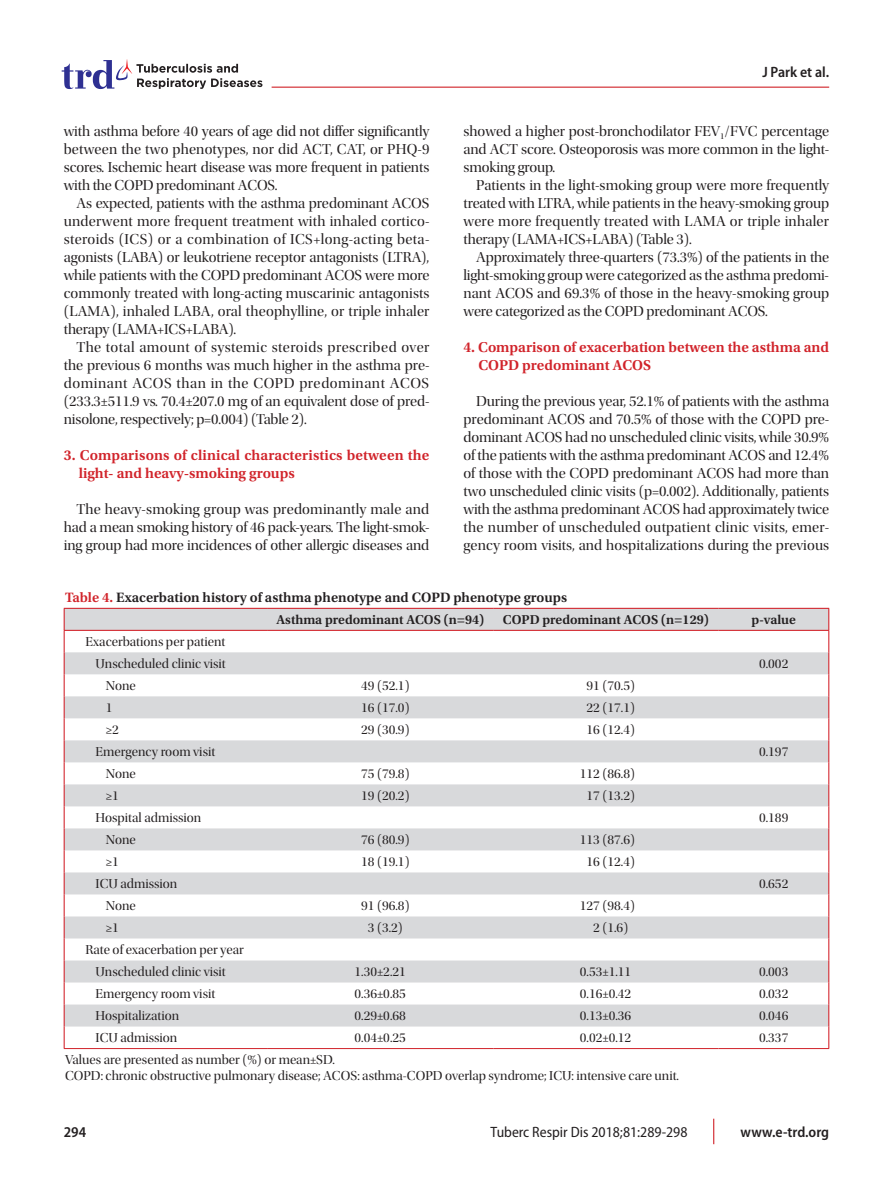
<style>
.page{position:relative;width:893px;height:1191px;background:#fff}
.page>*{position:absolute;margin:0;border:0;box-sizing:border-box;transform-origin:0 0}
.t1{font:15px/18px "Utopia Std Disp";letter-spacing:-.005em;color:#231f20;text-align:justify}
.t2{font:600 15px/18px "Utopia Std";color:#d1232a}
.t3{font:15px "Utopia Std Disp";letter-spacing:.015em;color:#231f20}
.t4{font:15px "Utopia Std Disp";letter-spacing:.025em;color:#231f20}
.t5{font:15px "Utopia Std Disp";letter-spacing:.03em;color:#231f20}
.t6{font:15px "Utopia Std Disp";letter-spacing:.035em;color:#231f20}
.t7{font:semi-condensed 15px "Myriad Pro";color:#231f20}
.t8{font:600 semi-condensed 15px "Myriad Pro";color:#231f20}
.t9{font:600 14.25px "Utopia Std";color:#231f20}
.t10{font:13.5px/22px "Utopia Std Disp";color:#231f20;text-align:right}
.t11{font:600 13.5px "Utopia Std";color:#231f20}
.s1{color:#d1232a}
</style>
<div class="page">
<svg style="left:713px;top:1118px;width:1px;height:26px"></svg>
<hr style="left:272px;top:87px;width:557px;height:1px;background:#d1232a">
<svg style="left:62px;top:59px;width:200px;height:30px"></svg>
<svg style="left:65px;top:609px;width:763px;height:417px;fill:#d8d9db"></svg>
<hr style="left:64px;top:1048px;width:204px;height:1px;background:#d1232a">
<hr style="left:268px;top:1048px;width:225px;height:1px;background:#d1232a">
<hr style="left:493px;top:1048px;width:226px;height:1px;background:#d1232a">
<hr style="left:719px;top:1048px;width:110px;height:1px;background:#d1232a">
<hr style="left:64px;top:608px;width:204px;height:1px;background:#d0121b">
<svg style="left:64px;top:608px;width:1px;height:440px"></svg>
<hr style="left:268px;top:608px;width:225px;height:1px;background:#d0121b">
<hr style="left:493px;top:608px;width:226px;height:1px;background:#d0121b">
<hr style="left:719px;top:608px;width:110px;height:1px;background:#d0121b">
<svg style="left:828px;top:608px;width:1px;height:440px"></svg>
<hr style="left:64px;top:630px;width:204px;height:1px;background:#d0121b">
<hr style="left:268px;top:630px;width:225px;height:1px;background:#d0121b">
<hr style="left:493px;top:630px;width:226px;height:1px;background:#d0121b">
<hr style="left:719px;top:630px;width:110px;height:1px;background:#d0121b">
<p class="t8" style="left:762px;top:62px;width:68px">J Park et al.</p>
<p class="t1" style="left:64px;top:122px;width:367px">with asthma before 40 years of age did not differ significantly</p>
<p class="t1" style="left:64px;top:140px;width:367px">between the two phenotypes, nor did ACT, CAT, or PHQ-9</p>
<p class="t1" style="left:64px;top:158px;width:367px">scores. Ischemic heart disease was more frequent in patients</p>
<p class="t1" style="left:64px;top:176px;width:215px">with the COPD predominant ACOS.</p>
<p class="t1" style="left:77px;top:194px;width:354px">As expected, patients with the asthma predominant ACOS</p>
<p class="t3" style="left:64px;top:213px;width:367px">underwent more frequent treatment with inhaled cortico-</p>
<p class="t4" style="left:64px;top:231px;width:367px">steroids (ICS) or a combination of ICS+long-acting beta-</p>
<p class="t1" style="left:64px;top:248px;width:367px">agonists (LABA) or leukotriene receptor antagonists (LTRA),</p>
<p class="t1" style="left:64px;top:266px;width:367px">while patients with the COPD predominant ACOS were more</p>
<p class="t1" style="left:64px;top:284px;width:367px">commonly treated with long-acting muscarinic antagonists</p>
<p class="t1" style="left:64px;top:302px;width:367px">(LAMA), inhaled LABA, oral theophylline, or triple inhaler</p>
<p class="t1" style="left:64px;top:320px;width:174px">therapy (LAMA+ICS+LABA).</p>
<p class="t5" style="left:77px;top:339px;width:354px">The total amount of systemic steroids prescribed over</p>
<p class="t1" style="left:64px;top:356px;width:367px">the previous 6 months was much higher in the asthma pre-</p>
<p class="t6" style="left:64px;top:375px;width:367px">dominant ACOS than in the COPD predominant ACOS</p>
<p class="t1" style="left:64px;top:392px;width:367px">(233.3±511.9 vs. 70.4±207.0 mg of an equivalent dose of pred-</p>
<p class="t1" style="left:64px;top:410px;width:244px">nisolone, respectively; p=0.004) (Table 2).</p>
<p class="t2" style="left:79px;top:446px;width:352px;text-indent:-15px">3. Comparisons of clinical characteristics between the light- and heavy-smoking groups</p>
<p class="t1" style="left:64px;top:500px;width:367px;text-indent:13px">The heavy-smoking group was predominantly male and had a mean smoking history of 46 pack-years. The light-smok&shy;ing group had more incidences of other allergic diseases and</p>
<p class="t1" style="left:463px;top:122px;width:367px">showed a higher post-bronchodilator FEV<sub>1</sub>/FVC percentage</p>
<p class="t1" style="left:463px;top:140px;width:367px">and ACT score. Osteoporosis was more common in the light-</p>
<p class="t1" style="left:463px;top:158px;width:93px">smoking group.</p>
<p class="t1" style="left:476px;top:176px;width:355px">Patients in the light-smoking group were more frequently</p>
<p class="t1" style="left:463px;top:194px;width:367px">treated with LTRA, while patients in the heavy-smoking group</p>
<p class="t3" style="left:463px;top:213px;width:367px">were more frequently treated with LAMA or triple inhaler</p>
<p class="t1" style="left:463px;top:230px;width:230px">therapy (LAMA+ICS+LABA) (Table 3).</p>
<p class="t1" style="left:476px;top:248px;width:354px">Approximately three-quarters (73.3%) of the patients in the</p>
<p class="t1" style="left:463px;top:266px;width:367px">light-smoking group were categorized as the asthma predomi-</p>
<p class="t1" style="left:463px;top:284px;width:367px">nant ACOS and 69.3% of those in the heavy-smoking group</p>
<p class="t1" style="left:463px;top:302px;width:306px">were categorized as the COPD predominant ACOS.</p>
<p class="t2" style="left:478px;top:338px;width:352px;text-indent:-15px">4. Comparison of exacerbation between the asthma and<br>COPD predominant ACOS</p>
<p class="t1" style="left:463px;top:392px;width:367px;text-indent:13px">During the previous year, 52.1% of patients with the asthma predominant ACOS and 70.5% of those with the COPD pre&shy;dominant ACOS had no unscheduled clinic visits, while 30.9% of the patients with the asthma predominant ACOS and 12.4% of those with the COPD predominant ACOS had more than two unscheduled clinic visits (p=0.002). Additionally, patients with the asthma predominant ACOS had approximately twice the number of unscheduled outpatient clinic visits, emer&shy;gency room visits, and hospitalizations during the previous</p>
<p class="t9" style="left:65px;top:589px;width:504px"><span class="s1">Table 4.</span> Exacerbation history of asthma phenotype and COPD phenotype groups</p>
<p class="t11" style="left:277px;top:612px;width:209px">Asthma predominant ACOS (n=94)</p>
<p class="t11" style="left:503px;top:612px;width:207px">COPD predominant ACOS (n=129)</p>
<p class="t11" style="left:751px;top:612px;width:46px">p-value</p>
<p class="t10" style="left:85px;top:630px;width:142px">Exacerbations per patient<br>Unscheduled clinic visit</p>
<p class="t10" style="left:759px;top:652px;width:31px">0.002</p>
<p class="t10" style="left:106px;top:674px;width:32px">None</p>
<p class="t10" style="left:361px;top:674px;width:50px">49 (52.1)</p>
<p class="t10" style="left:586px;top:674px;width:50px">91 (70.5)</p>
<p class="t10" style="left:106px;top:696px;width:8px">1</p>
<p class="t10" style="left:361px;top:696px;width:50px">16 (17.0)</p>
<p class="t10" style="left:586px;top:696px;width:50px">22 (17.1)</p>
<p class="t10" style="left:106px;top:718px;width:14px">≥2</p>
<p class="t10" style="left:361px;top:718px;width:50px">29 (30.9)</p>
<p class="t10" style="left:586px;top:718px;width:50px">16 (12.4)</p>
<p class="t10" style="left:96px;top:740px;width:121px">Emergency room visit</p>
<p class="t10" style="left:759px;top:740px;width:31px">0.197</p>
<p class="t10" style="left:106px;top:762px;width:32px">None</p>
<p class="t10" style="left:361px;top:762px;width:50px">75 (79.8)</p>
<p class="t10" style="left:580px;top:762px;width:57px">112 (86.8)</p>
<p class="t10" style="left:106px;top:784px;width:14px">≥1</p>
<p class="t10" style="left:361px;top:784px;width:50px">19 (20.2)</p>
<p class="t10" style="left:586px;top:784px;width:50px">17 (13.2)</p>
<p class="t10" style="left:96px;top:806px;width:107px">Hospital admission</p>
<p class="t10" style="left:759px;top:806px;width:31px">0.189</p>
<p class="t10" style="left:106px;top:828px;width:32px">None</p>
<p class="t10" style="left:361px;top:828px;width:50px">76 (80.9)</p>
<p class="t10" style="left:580px;top:828px;width:57px">113 (87.6)</p>
<p class="t10" style="left:106px;top:850px;width:14px">≥1</p>
<p class="t10" style="left:361px;top:850px;width:50px">18 (19.1)</p>
<p class="t10" style="left:586px;top:850px;width:50px">16 (12.4)</p>
<p class="t10" style="left:96px;top:873px;width:83px">ICU admission</p>
<p class="t10" style="left:759px;top:873px;width:31px">0.652</p>
<p class="t10" style="left:106px;top:895px;width:32px">None</p>
<p class="t10" style="left:361px;top:895px;width:50px">91 (96.8)</p>
<p class="t10" style="left:580px;top:895px;width:57px">127 (98.4)</p>
<p class="t10" style="left:106px;top:917px;width:14px">≥1</p>
<p class="t10" style="left:368px;top:917px;width:36px">3 (3.2)</p>
<p class="t10" style="left:593px;top:917px;width:36px">2 (1.6)</p>
<p class="t10" style="left:85px;top:939px;width:160px;text-align:center">Rate of exacerbation per year<br>Unscheduled clinic visit</p>
<p class="t10" style="left:354px;top:961px;width:53px">1.30±2.21</p>
<p class="t10" style="left:580px;top:961px;width:53px">0.53±1.11</p>
<p class="t10" style="left:759px;top:961px;width:31px">0.003</p>
<p class="t10" style="left:96px;top:983px;width:121px">Emergency room visit</p>
<p class="t10" style="left:354px;top:983px;width:53px">0.36±0.85</p>
<p class="t10" style="left:580px;top:983px;width:53px">0.16±0.42</p>
<p class="t10" style="left:759px;top:983px;width:31px">0.032</p>
<p class="t10" style="left:96px;top:1005px;width:85px">Hospitalization</p>
<p class="t10" style="left:354px;top:1005px;width:53px">0.29±0.68</p>
<p class="t10" style="left:580px;top:1005px;width:53px">0.13±0.36</p>
<p class="t10" style="left:759px;top:1005px;width:31px">0.046</p>
<p class="t10" style="left:96px;top:1027px;width:83px">ICU admission</p>
<p class="t10" style="left:354px;top:1027px;width:53px">0.04±0.25</p>
<p class="t10" style="left:580px;top:1027px;width:53px">0.02±0.12</p>
<p class="t10" style="left:759px;top:1027px;width:31px">0.337</p>
<p class="t10" style="left:65px;top:1051px;width:616px;line-height:16.2px;text-align:left">Values are presented as number (%) or mean±SD.<br>COPD: chronic obstructive pulmonary disease; ACOS: asthma-COPD overlap syndrome; ICU: intensive care unit.</p>
<p class="t8" style="left:64px;top:1122px;width:24px">294</p>
<p class="t7" style="left:491px;top:1122px;width:198px">Tuberc Respir Dis 2018;81:289-298</p>
<p class="t8" style="left:740px;top:1122px;width:90px">www.e-trd.org</p>
</div>
